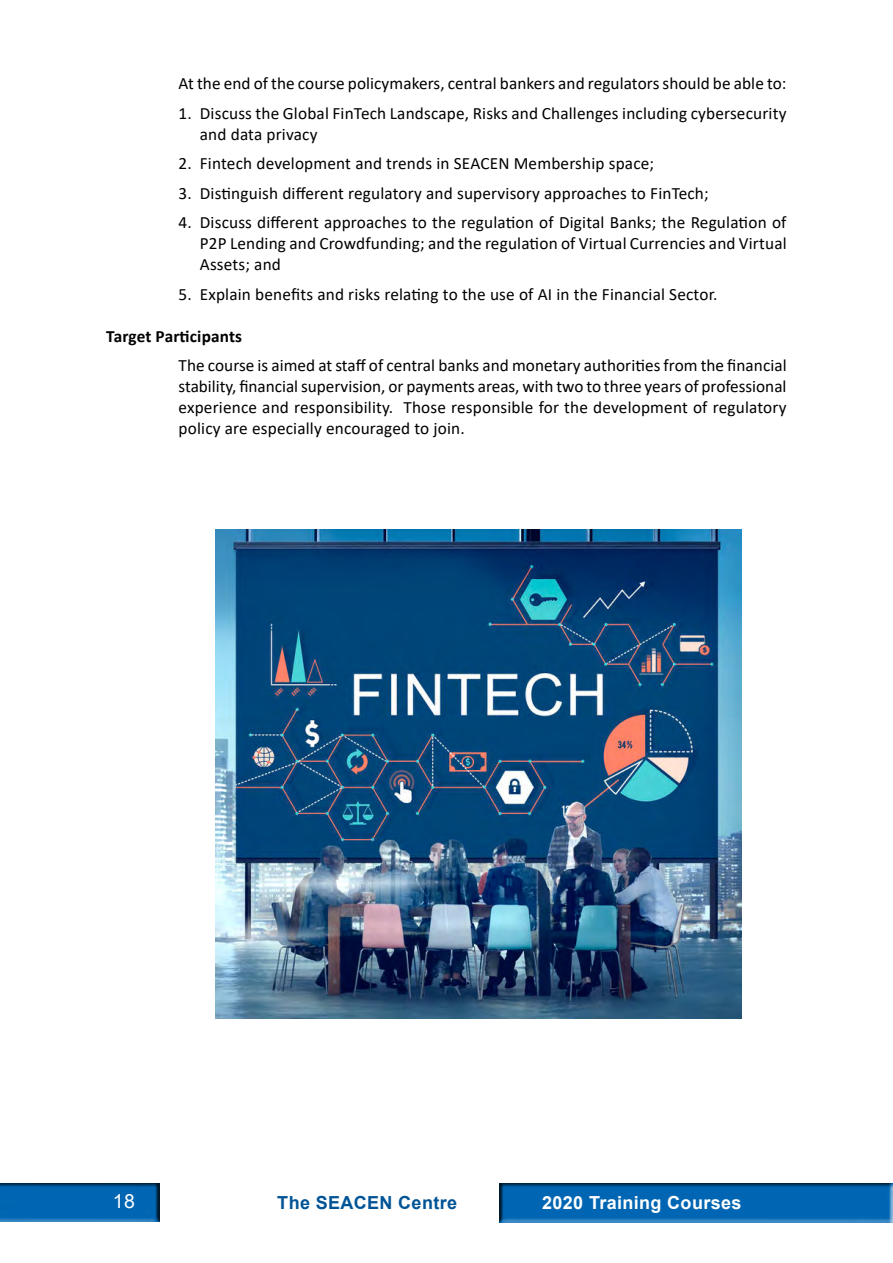
<style>
.page{position:relative;width:893px;height:1263px;background:#fff}
.page>*{position:absolute;margin:0;border:0;box-sizing:border-box;transform-origin:0 0}
.t1{font:19.5px "Arial";color:#fff}
.t2{font:700 18px "Arial";letter-spacing:.02em;color:#fff}
.t3{font:700 18px "Arial";letter-spacing:.02em;color:#005496}
.t4{font:17.25px/21px "Calibri";letter-spacing:.01em;color:#000;text-align:justify}
.t5{font:700 17.25px "Calibri";letter-spacing:.01em;color:#000}
</style>
<div class="page">
<img style="left:215px;top:529px;width:527px;height:490px">
<div style="left:499px;top:1179px;width:394px;height:47px;background:#000;opacity:.75"></div>
<div style="left:0;top:1179px;width:161px;height:46px;background:#000;opacity:.75"></div>
<p class="t4" style="left:179px;top:73px;width:609px">At the end of the course policymakers, central bankers and regulators should be able to:</p>
<p class="t4" style="left:200px;top:102px;width:588px;text-indent:-21px">1. Discuss the Global FinTech Landscape, Risks and Challenges including cybersecurity and data privacy</p>
<p class="t4" style="left:179px;top:153px;width:477px">2. Fintech development and trends in SEACEN Membership space;</p>
<p class="t4" style="left:179px;top:182px;width:532px">3. Distinguish different regulatory and supervisory approaches to FinTech;</p>
<p class="t4" style="left:200px;top:212px;width:588px;text-indent:-21px">4. Discuss different approaches to the regulation of Digital Banks; the Regulation of P2P Lending and Crowdfunding; and the regulation of Virtual Currencies and Virtual Assets; and</p>
<p class="t4" style="left:179px;top:283px;width:540px">5. Explain benefits and risks relating to the use of AI in the Financial Sector.</p>
<p class="t5" style="left:106px;top:324px;width:137px">Target Participants</p>
<p class="t4" style="left:179px;top:355px;width:610px">The course is aimed at staff of central banks and monetary authorities from the financial stability, financial supervision, or payments areas, with two to three years of professional experience and responsibility. Those responsible for the development of regulatory policy are especially encouraged to join.</p>
<p class="t1" style="left:113px;top:1187px;width:24px">18</p>
<p class="t3" style="left:277px;top:1190px;width:181px">The SEACEN Centre</p>
<p class="t2" style="left:542px;top:1190px;width:201px">2020 Training Courses</p>
</div>
